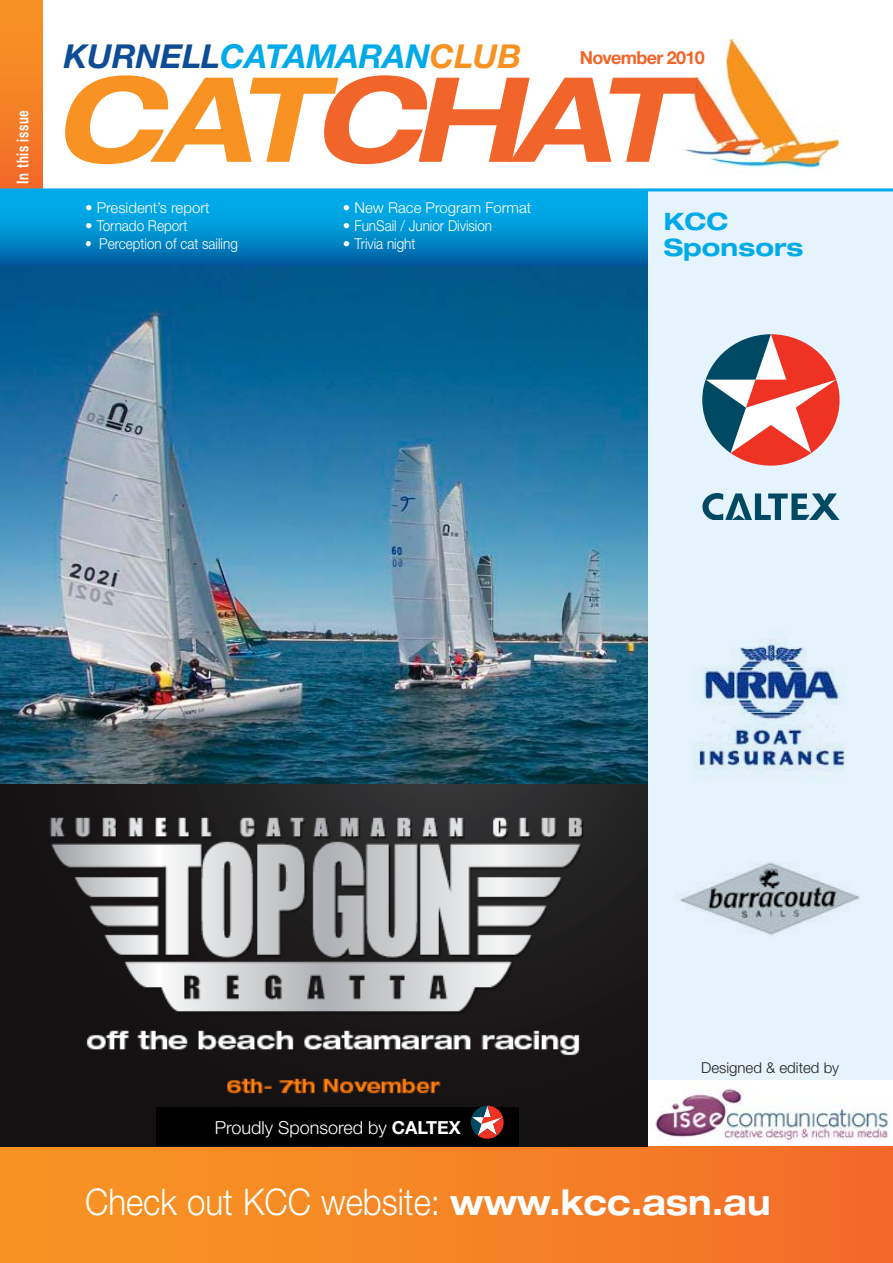
<style>
.page{position:relative;width:893px;height:1263px;background:#fff}
.page>*{position:absolute;margin:0;border:0;box-sizing:border-box;transform-origin:0 0}
.t1{font:italic 700 expanded 117.75px "Helvetica Neue";letter-spacing:-.07em;color:#f2652a}
.t2{font:300 36.75px "Helvetica Neue";color:#fff;scale:.9 1}
.t3{font:italic 700 33px "Helvetica Neue";color:#00aae9}
.t4{font:700 expanded 24px/25.8px "Helvetica Neue";color:#00aae9}
.t5{font:300 18px "Helvetica Neue";color:#fff}
.t6{font:700 18px "Helvetica Neue";letter-spacing:-.04em;color:#f2652a}
.t7{font:700 16.5px "Helvetica Neue";letter-spacing:.05em;color:#fff;scale:.7 1}
.t8{font:300 15px "Helvetica Neue";color:#fff}
.t9{font:300 15px "Helvetica Neue";color:#fff;scale:.9 1}
.t10{font:300 15px "Helvetica Neue";color:#231f20}
.s1{color:#0e4c95}
.s2{color:#f79223}
.s3{font-weight:700}
.s4{font-weight:700;font-stretch:expanded;font-size:35.25px}
</style>
<div class="page">
<img style="left:684px;top:40px;width:157px;height:133px">
<div style="left:643px;top:191px;width:250px;height:959px;background:#e4f3fc"></div>
<div style="left:0;top:1146px;width:893px;height:117px;background:linear-gradient(to right,#f89822,#f36d29)"></div>
<div style="left:0;top:0;width:43px;height:190px;background:linear-gradient(to bottom,#f89722,#f26c2a)"></div>
<hr style="left:0;top:188px;width:893px;height:3px;background:#00aae9">
<svg style="left:0;top:191px;width:648px;height:77px;background:#008ece"></svg>
<svg style="left:702px;top:334px;width:138px;height:132px"></svg>
<svg style="left:702px;top:493px;width:138px;height:27px"></svg>
<img style="left:693px;top:640px;width:152px;height:139px">
<img style="left:680px;top:861px;width:180px;height:74px">
<img style="left:0;top:783px;width:647px;height:363px">
<img style="left:0;top:267px;width:647px;height:516px">
<div style="left:157px;top:1107px;width:362px;height:39px;background:#000"></div>
<img style="left:648px;top:1080px;width:245px;height:65px">
<svg style="left:471px;top:1106px;width:33px;height:33px"></svg>
<p class="t7" style="left:12px;top:184px;width:106px;rotate:-90deg">In this issue</p>
<h3 class="t3" style="left:64px;top:36px;width:459px"><span class="s1">KURNELL</span>CATAMARAN<span class="s2">CLUB</span></h3>
<p class="t6" style="left:580px;top:46px;width:127px">November 2010</p>
<h1 class="t1" style="left:53px;top:46px;width:628px"><span class="s2">CAT</span>CHAT</h1>
<p class="t8" style="left:85px;top:199px;width:126px">• President’s report</p>
<p class="t8" style="left:85px;top:217px;width:104px">• Tornado Report</p>
<p class="t9" style="left:85px;top:235px;width:171px">• Perception of cat sailing</p>
<p class="t8" style="left:343px;top:199px;width:190px">• New Race Program Format</p>
<p class="t8" style="left:343px;top:217px;width:151px">• FunSail / Junior Division</p>
<p class="t8" style="left:343px;top:235px;width:74px">• Trivia night</p>
<h3 class="t4" style="left:664px;top:208px;width:141px">KCC<br>Sponsors</h3>
<p class="t5" style="left:215px;top:1116px;width:248px">Proudly Sponsored by <span class="s3">CALTEX</span></p>
<p class="t10" style="left:701px;top:1059px;width:140px">Designed &amp; edited by</p>
<h2 class="t2" style="left:85px;top:1179px;width:763px">Check out KCC website: <span class="s4">www.kcc.asn.au</span></h2>
</div>
